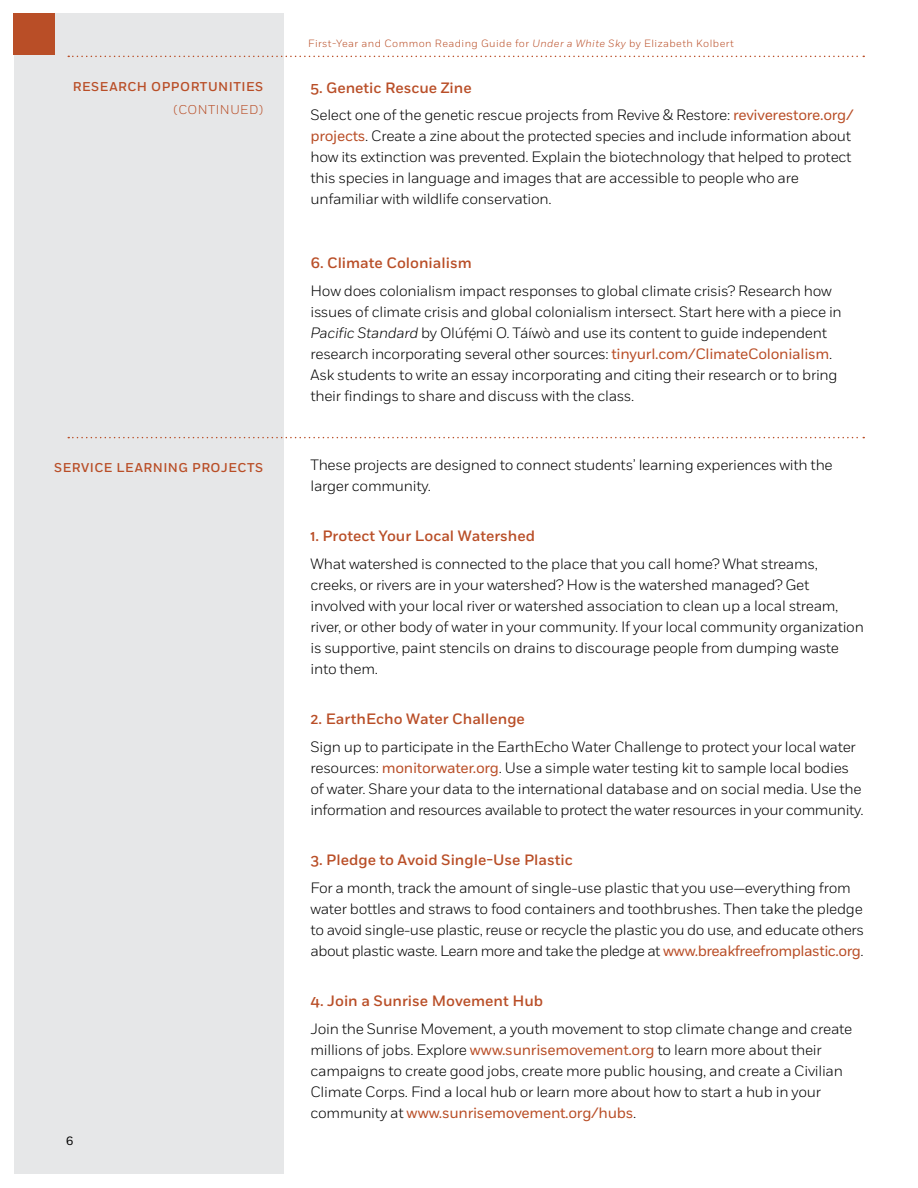
<style>
.page{position:relative;width:918px;height:1188px;background:#fff}
.page>*{position:absolute;margin:0;border:0;box-sizing:border-box;transform-origin:0 0}
.t1{font:300 15px/21px "Fort";letter-spacing:-.02em;color:#000}
.t2{font:500 15px "Fort";color:#b94e27}
.t3{font:500 12.75px "Fort";letter-spacing:.04em;color:#b94e27}
.t4{font:500 12.75px "Fort";letter-spacing:.06em;color:#b94e27}
.t5{font:300 12.75px "Fort";letter-spacing:.04em;color:#b94e27}
.t6{font:12px "Fort";color:#000}
.t7{font:300 10.5px "Fort";letter-spacing:.04em;color:#b94e27}
.s1{font-style:italic}
.s2{font-weight:500;color:#b94e27}
.s3{font-weight:400;color:#b94e27}
</style>
<div class="page">
<div style="left:14px;top:14px;width:270px;height:1160px;background:#e6e7e8"></div>
<div style="left:14px;top:14px;width:41px;height:41px;background:#b94e27"></div>
<svg style="left:68px;top:56px;width:796px;height:1px"></svg>
<svg style="left:68px;top:437px;width:796px;height:1px"></svg>
<p class="t4" style="left:73px;top:79px;width:89px">Research Opp</p>
<p class="t3" style="left:180px;top:79px;width:85px">ortunities</p>
<p class="t5" style="left:173px;top:102px;width:91px">(CONTINUED)</p>
<p class="t3" style="left:54px;top:460px;width:211px">Service Learning Projects</p>
<p class="t6" style="left:66px;top:1134px;width:9px">6</p>
<p class="t7" style="left:308px;top:37px;width:427px">First-Year and Common Reading Guide for <span class="s1">Under a White Sky</span> by Elizabeth Kolbert</p>
<p class="t1" style="left:310px;top:74px;width:545px;line-height:27.8px"><span class="s2">5. Genetic Rescue Zine<br></span>Select one of the genetic rescue projects from Revive &amp; Restore: <span class="s3">reviverestore.org/</span></p>
<p class="t1" style="left:310px;top:126px;width:543px"><span class="s3">projects</span>. Create a zine about the protected species and include information about how its extinction was prevented. Explain the biotechnology that helped to protect this species in language and images that are accessible to people who are unfamiliar with wildlife conservation.</p>
<p class="t2" style="left:310px;top:254px;width:163px">6. Climate Colonialism</p>
<p class="t1" style="left:310px;top:280px;width:533px">How does colonialism impact responses to global climate crisis? Research how issues of climate crisis and global colonialism intersect. Start here with a piece in<br><span class="s1">Pacific Standard</span> by Olúfémi O. Táíwò and use its content to guide independent</p>
<p class="t1" style="left:310px;top:333px;width:523px;line-height:13.5px;text-indent:161px">·<br>research incorporating several other sources: <span class="s3">tinyurl.com/ClimateColonialism</span>.</p>
<p class="t1" style="left:310px;top:364px;width:529px">Ask students to write an essay incorporating and citing their research or to bring their findings to share and discuss with the class.</p>
<p class="t1" style="left:310px;top:454px;width:524px">These projects are designed to connect students’ learning experiences with the larger community.</p>
<p class="t2" style="left:310px;top:527px;width:226px">1. Protect Your Local Watershed</p>
<p class="t1" style="left:310px;top:553px;width:555px">What watershed is connected to the place that you call home? What streams, creeks, or rivers are in your watershed? How is the watershed managed? Get involved with your local river or watershed association to clean up a local stream, river, or other body of water in your community. If your local community organization is supportive, paint stencils on drains to discourage people from dumping waste into them.</p>
<p class="t2" style="left:310px;top:710px;width:216px">2. EarthEcho Water Challenge</p>
<p class="t1" style="left:310px;top:736px;width:555px">Sign up to participate in the EarthEcho Water Challenge to protect your local water resources: <span class="s3">monitorwater.org</span>. Use a simple water testing kit to sample local bodies of water. Share your data to the international database and on social media. Use the information and resources available to protect the water resources in your community.</p>
<p class="t2" style="left:310px;top:851px;width:264px">3. Pledge to Avoid Single-Use Plastic</p>
<p class="t1" style="left:310px;top:877px;width:555px">For a month, track the amount of single-use plastic that you use—everything from water bottles and straws to food containers and toothbrushes. Then take the pledge to avoid single-use plastic, reuse or recycle the plastic you do use, and educate others about plastic waste. Learn more and take the pledge at <span class="s3">www.breakfreefromplastic.org</span>.</p>
<p class="t2" style="left:310px;top:992px;width:234px">4. Join a Sunrise Movement H ub</p>
<p class="t1" style="left:310px;top:1018px;width:543px">Join the Sunrise Movement, a youth movement to stop climate change and create millions of jobs. Explore <span class="s3">www.sunrisemovement.org</span> to learn more about their campaigns to create good jobs, create more public housing, and create a Civilian Climate Corps. Find a local hub or learn more about how to start a hub in your community at <span class="s3">www.sunrisemovement.org/hubs</span>.</p>
</div>
